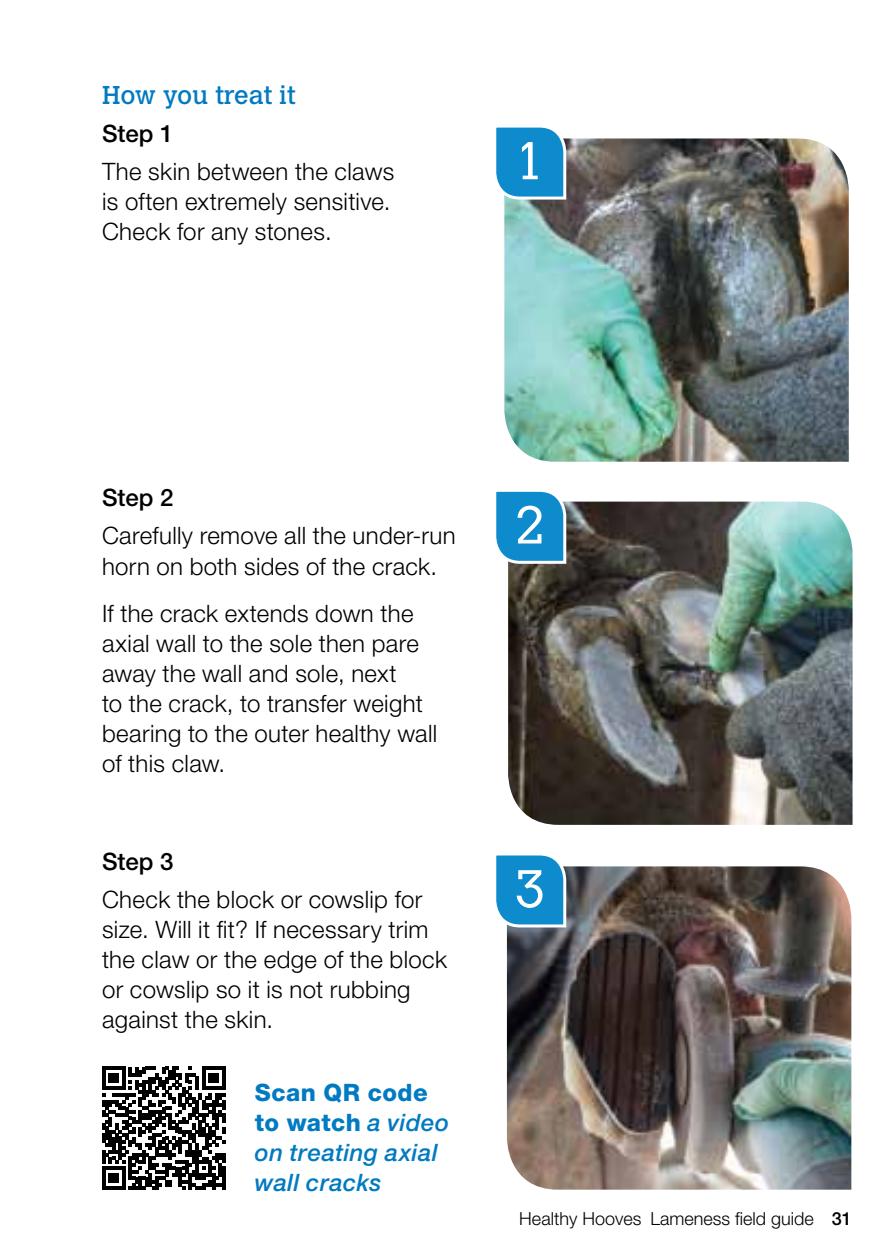
<style>
.page{position:relative;width:893px;height:1259px;background:#fff}
.page>*{position:absolute;margin:0;border:0;box-sizing:border-box;transform-origin:0 0}
.t1{font:300 52.2px "Calvert MT Std";color:#fff}
.t2{font:25.5px "Calvert MT Std";color:#007ac2}
.t3{font:300 24px/30px "Helvetica Neue LT Std";letter-spacing:.015em;color:#000}
.t4{font:italic 500 24px/30px "Helvetica Neue LT Std";letter-spacing:.015em;color:#007ac2}
.t5{font:500 24px "Helvetica Neue LT Std";color:#000}
.t6{font:300 18px "Helvetica Neue LT Std";color:#000}
.s1{font-weight:800;font-style:normal}
.s2{font-weight:500}
</style>
<div class="page">
<img style="left:504px;top:138px;width:345px;height:324px">
<svg style="left:496px;top:127px;width:72px;height:74px;background:#3199ce"></svg>
<img style="left:508px;top:501px;width:344px;height:324px">
<svg style="left:496px;top:491px;width:72px;height:74px;background:#3198cd"></svg>
<img style="left:507px;top:866px;width:344px;height:323px">
<svg style="left:496px;top:855px;width:72px;height:74px;background:#3198ce"></svg>
<svg style="left:102px;top:1066px;width:123px;height:124px"></svg>
<hr style="left:222px;top:1166px;width:3px;height:24px;background:#000">
<p class="t2" style="left:102px;top:80px;width:195px">How you treat it</p>
<p class="t5" style="left:102px;top:119px;width:73px">Step 1</p>
<p class="t3" style="left:102px;top:156px;width:294px">The skin between the claws is often extremely sensitive.<br>Check for any stones.</p>
<h1 class="t1" style="left:515px;top:131px;width:31px">1</h1>
<p class="t5" style="left:102px;top:483px;width:73px">Step 2</p>
<p class="t3" style="left:102px;top:520px;width:355px">Carefully remove all the under-run horn on both sides of the crack.</p>
<p class="t3" style="left:102px;top:597px;width:337px">If the crack extends down the axial wall to the sole then pare away the wall and sole, next<br>to the crack, to transfer weight bearing to the outer healthy wall of this claw.</p>
<p class="t5" style="left:102px;top:847px;width:73px">Step 3</p>
<p class="t3" style="left:102px;top:884px;width:346px">Check the block or cowslip for size. Will it fit? If necessary trim the claw or the edge of the block or cowslip so it is not rubbing against the skin.</p>
<p class="t4" style="left:255px;top:1077px;width:196px"><span class="s1">Scan QR code to watch</span> a video on treating axial wall cracks</p>
<h1 class="t1" style="left:515px;top:496px;width:31px">2</h1>
<h1 class="t1" style="left:515px;top:859px;width:31px">3</h1>
<p class="t6" style="left:519px;top:1208px;width:334px">Healthy Hooves Lameness field guide <span class="s2">31</span></p>
</div>
